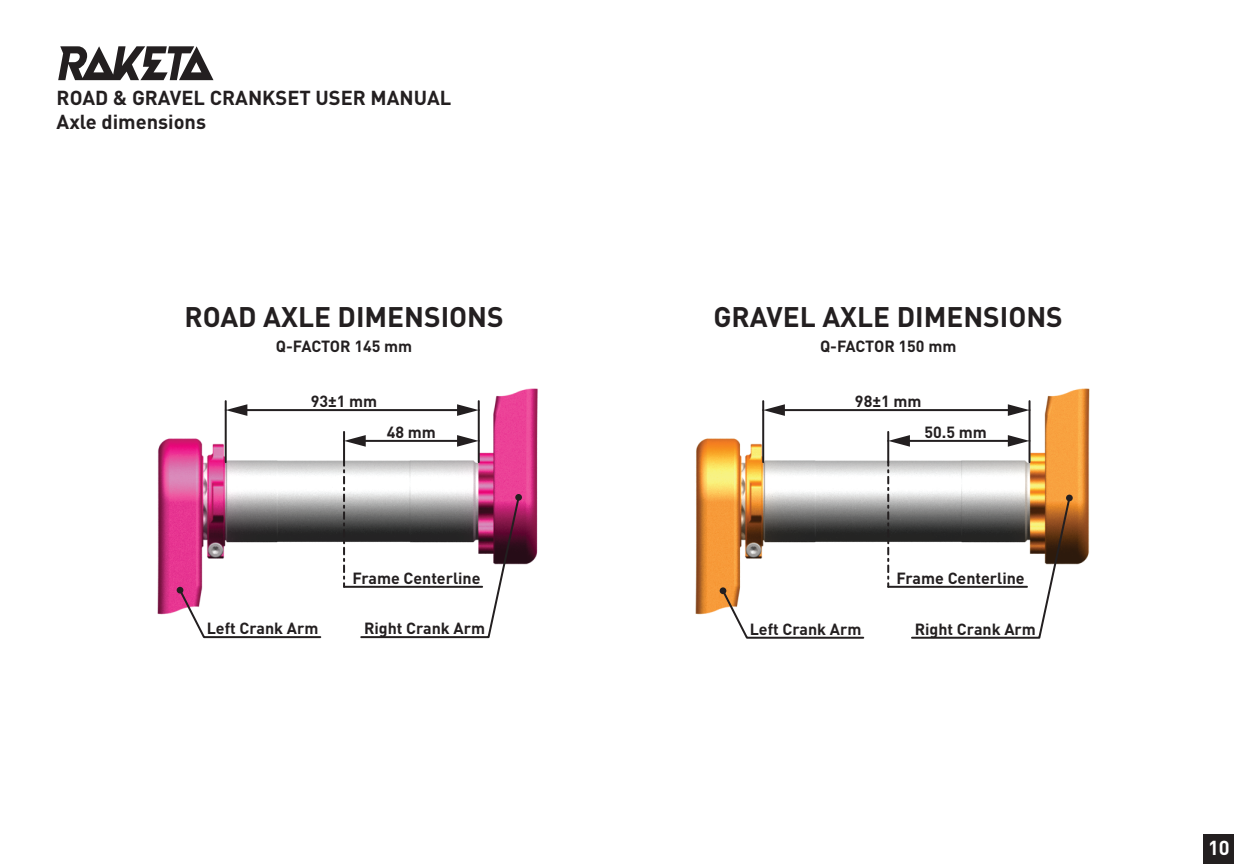
<style>
.page{position:relative;width:1234px;height:864px;background:#fff}
.page>*{position:absolute;margin:0;border:0;box-sizing:border-box;transform-origin:0 0}
.t1{font:700 28px "DIN Pro";color:#231f20}
.t2{font:700 20px/24px "DIN Pro";color:#231f20}
.t3{font:700 20px "DIN Pro";color:#fff}
.t4{font:700 16px "DIN Pro";color:#231f20}
</style>
<div class="page">
<img style="left:58px;top:79px;width:1032px;height:536px">
<div style="left:1204px;top:834px;width:30px;height:30px;background:#231f20"></div>
<svg style="left:177px;top:587px;width:145px;height:52px"></svg>
<div style="left:177px;top:587px;width:6px;height:7px;background:#231f20;border-radius:50%"></div>
<svg style="left:58px;top:46px;width:155px;height:34px"></svg>
<hr style="left:343px;top:441px;width:2px;height:21px;background:#231f20">
<hr style="left:225px;top:410px;width:2px;height:52px;background:#231f20">
<hr style="left:243px;top:409px;width:218px;height:2px;background:#231f20">
<svg style="left:225px;top:401px;width:22px;height:15px"></svg>
<svg style="left:343px;top:462px;width:2px;height:125px"></svg>
<hr style="left:478px;top:441px;width:2px;height:21px;background:#231f20">
<hr style="left:478px;top:410px;width:2px;height:31px;background:#231f20">
<hr style="left:362px;top:440px;width:99px;height:2px;background:#231f20">
<svg style="left:457px;top:435px;width:21px;height:12px"></svg>
<svg style="left:343px;top:432px;width:23px;height:15px"></svg>
<hr style="left:344px;top:586px;width:138px;height:2px;background:#231f20">
<svg style="left:457px;top:401px;width:23px;height:15px"></svg>
<hr style="left:887px;top:441px;width:2px;height:21px;background:#231f20">
<hr style="left:762px;top:410px;width:2px;height:52px;background:#231f20">
<hr style="left:781px;top:409px;width:230px;height:2px;background:#231f20">
<svg style="left:762px;top:401px;width:23px;height:15px"></svg>
<svg style="left:887px;top:462px;width:2px;height:125px"></svg>
<hr style="left:1028px;top:441px;width:2px;height:21px;background:#231f20">
<hr style="left:1028px;top:410px;width:2px;height:31px;background:#231f20">
<hr style="left:906px;top:440px;width:105px;height:2px;background:#231f20">
<svg style="left:1008px;top:435px;width:21px;height:12px"></svg>
<svg style="left:887px;top:432px;width:23px;height:15px"></svg>
<hr style="left:888px;top:586px;width:139px;height:2px;background:#231f20">
<svg style="left:1008px;top:401px;width:22px;height:15px"></svg>
<svg style="left:359px;top:495px;width:162px;height:144px"></svg>
<div style="left:515px;top:494px;width:7px;height:7px;background:#231f20;border-radius:50%"></div>
<svg style="left:720px;top:588px;width:145px;height:51px"></svg>
<div style="left:719px;top:587px;width:7px;height:7px;background:#231f20;border-radius:50%"></div>
<svg style="left:910px;top:495px;width:162px;height:144px"></svg>
<p class="t2" style="left:57px;top:85px;width:396px">ROAD &amp; GRAVEL CRANKSET USER MANUAL<br>Axle dimensions</p>
<h1 class="t1" style="left:184px;top:298px;width:321px">ROAD AXLE DIMENSIONS</h1>
<p class="t4" style="left:276px;top:335px;width:138px">Q-FACTOR 145 mm</p>
<h1 class="t1" style="left:713px;top:298px;width:351px">GRAVEL AXLE DIMENSIONS</h1>
<p class="t4" style="left:820px;top:335px;width:138px">Q-FACTOR 150 mm</p>
<p class="t4" style="left:311px;top:390px;width:68px">93±1 mm</p>
<p class="t4" style="left:855px;top:390px;width:68px">98±1 mm</p>
<p class="t4" style="left:387px;top:421px;width:51px">48 mm</p>
<p class="t4" style="left:924px;top:421px;width:64px">50.5 mm</p>
<p class="t4" style="left:352px;top:567px;width:130px">Frame Centerline</p>
<p class="t4" style="left:896px;top:567px;width:130px">Frame Centerline</p>
<p class="t4" style="left:207px;top:617px;width:113px">Left Crank Arm</p>
<p class="t4" style="left:364px;top:617px;width:123px">Right Crank Arm</p>
<p class="t4" style="left:749px;top:618px;width:113px">Left Crank Arm</p>
<p class="t4" style="left:914px;top:618px;width:123px">Right Crank Arm</p>
<p class="t3" style="left:1208px;top:834px;width:23px">10</p>
</div>
